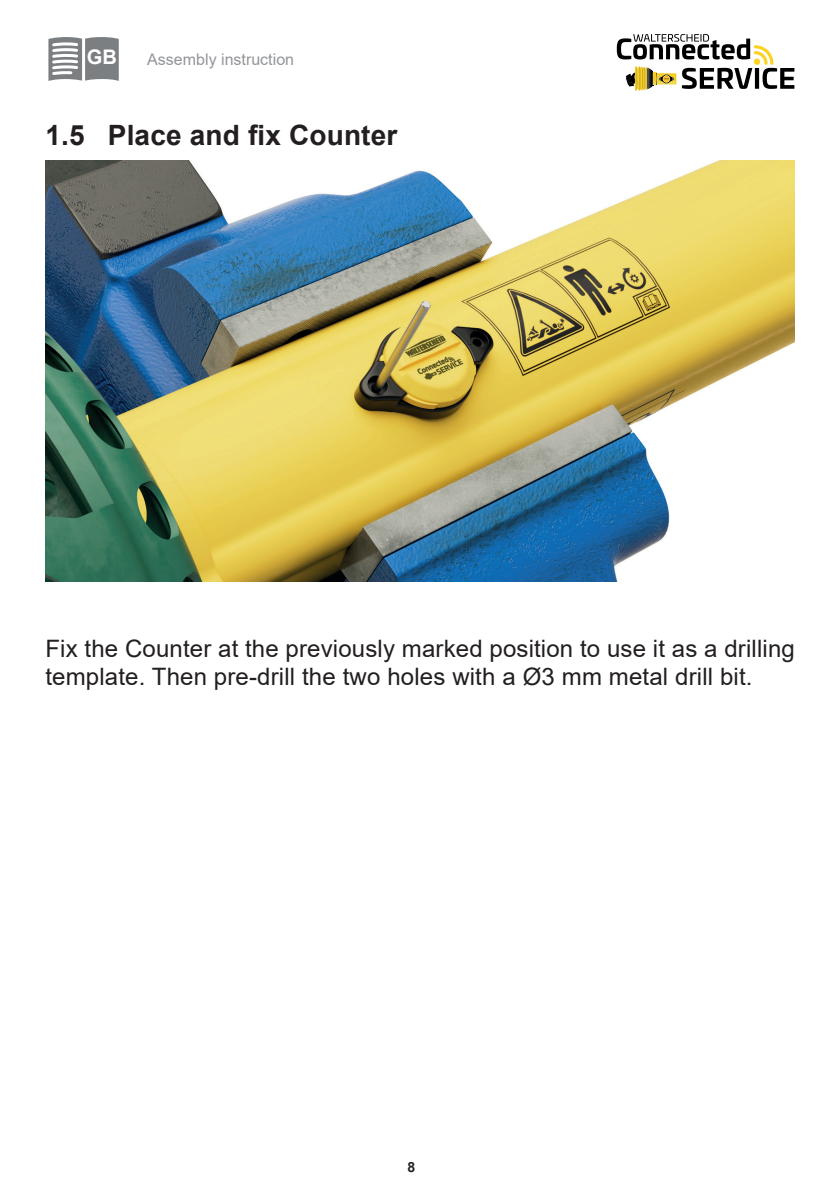
<style>
.page{position:relative;width:840px;height:1191px;background:#fff}
.page>*{position:absolute;margin:0;border:0;box-sizing:border-box;transform-origin:0 0}
.t1{font:700 28px "Arial";letter-spacing:.005em;color:#231f20}
.t2{font:24px/28px "Arial";letter-spacing:.005em;color:#231f20}
.t3{font:700 20px "Arial";color:#fff}
.t4{font:16px "Arial";color:#939598}
.t5{font:700 14px "Arial";color:#231f20}
</style>
<div class="page">
<svg style="left:48px;top:37px;width:71px;height:44px"></svg>
<img style="left:634px;top:89px;width:12px;height:2px">
<svg style="left:616px;top:34px;width:178px;height:55px"></svg>
<img style="left:46px;top:161px;width:748px;height:420px">
<p class="t3" style="left:87px;top:43px;width:32px">GB</p>
<p class="t4" style="left:147px;top:48px;width:148px">Assembly instruction</p>
<p class="t1" style="left:45px;top:116px;width:353px">1.5 Place and fix Counter</p>
<p class="t2" style="left:45px;top:634px;width:750px">Fix the Counter at the previously marked position to use it as a drilling template. Then pre-drill the two holes with a Ø3 mm metal drill bit.</p>
<p class="t5" style="left:407px;top:1156px;width:9px">8</p>
</div>
